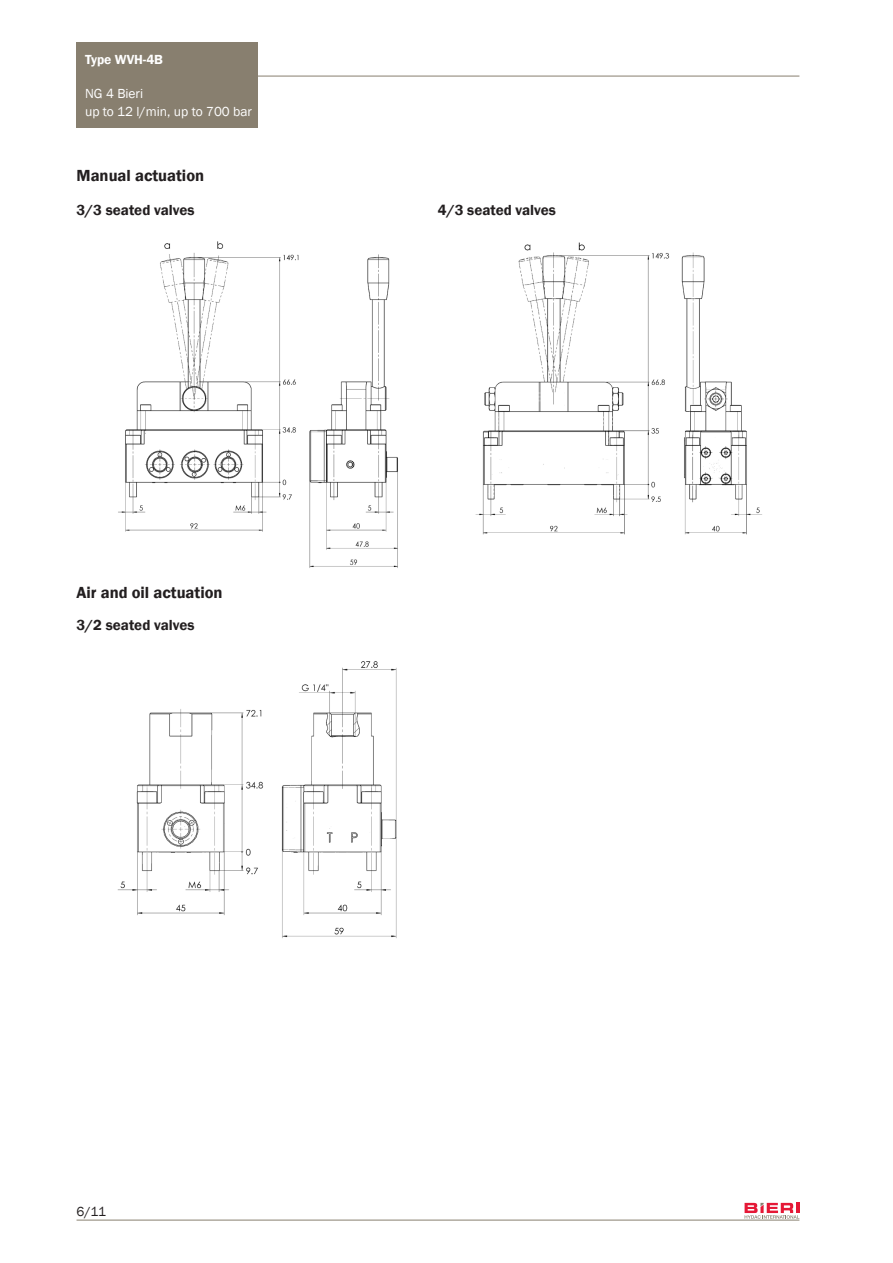
<style>
.page{position:relative;width:893px;height:1263px;background:#fff}
.page>*{position:absolute;margin:0;border:0;box-sizing:border-box;transform-origin:0 0}
._05_Untertitel{font:600 16.5px "Franklin Gothic";color:#231f20}
._05_Untertitel-2{font:600 15px "Franklin Gothic";color:#231f20}
.t1{font:13.5px/18px "Franklin Gothic";color:#fff}
.t2{font:600 13.5px "Franklin Gothic";color:#fff}
.t3{font:13.5px "Franklin Gothic";color:#231f20}
</style>
<div class="page">
<div style="left:77px;top:43px;width:181px;height:33px;background:#887f6f"></div>
<div style="left:77px;top:76px;width:181px;height:52px;background:#887f6f"></div>
<hr style="left:258px;top:76px;width:541px;height:1px;background:#887f6f">
<svg style="left:745px;top:1203px;width:54px;height:16px"></svg>
<hr style="left:77px;top:1220px;width:722px;height:1px;background:#887f6f">
<img style="left:475px;top:242px;width:287px;height:293px">
<img style="left:118px;top:241px;width:280px;height:327px">
<img style="left:117px;top:661px;width:280px;height:278px">
<p class="t2" style="left:85px;top:51px;width:80px">Type WVH-4B</p>
<p class="t1" style="left:85px;top:84px;width:169px">NG 4 Bieri<br>up to 12 l/min, up to 700 bar</p>
<p class="_05_Untertitel" style="left:76px;top:166px;width:129px">Manual actuation</p>
<p class="_05_Untertitel-2" style="left:76px;top:201px;width:120px">3/3 seated valves</p>
<p class="_05_Untertitel-2" style="left:438px;top:201px;width:120px">4/3 seated valves</p>
<p class="_05_Untertitel" style="left:76px;top:582px;width:148px">Air and oil actuation</p>
<p class="_05_Untertitel-2" style="left:76px;top:616px;width:120px">3/2 seated valves</p>
<p class="t3" style="left:77px;top:1203px;width:31px">6/11</p>
</div>
